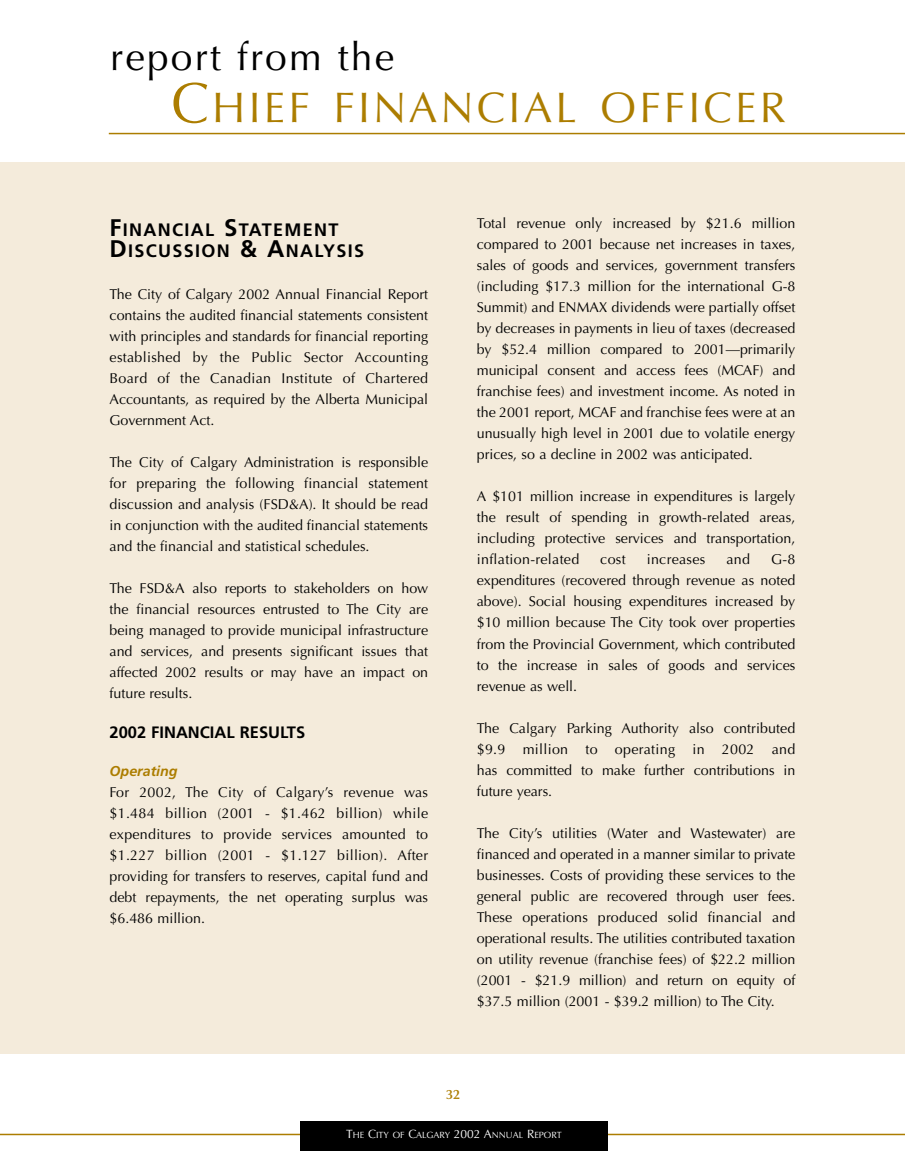
<style>
.page{position:relative;width:905px;height:1175px;background:#fff}
.page>*{position:absolute;margin:0;border:0;box-sizing:border-box;transform-origin:0 0}
.t1{font:42.75px "Optima";letter-spacing:.075em;color:#ac7d00}
.t2{font:39px "Optima";letter-spacing:.055em;color:#000}
.t3{font:700 18px/21px "Frutiger";letter-spacing:.075em;color:#000}
.t4{font:700 16.5px "Frutiger";color:#000}
.t5{font:14.25px/21px "Optima";color:#000;text-align:justify}
.t6{font:italic 700 14.25px "Frutiger";color:#ac7d00}
.t7{font:14.25px "Optima";letter-spacing:.02em;color:#000}
.t8{font:600 13.5px "Optima";color:#ac7d00}
.t9{font:9px "Optima";color:#fff}
.s1{font-size:57px}
.s2{font-size:24px}
.s3{font-size:12px}
</style>
<div class="page">
<hr style="left:608px;top:1133px;width:296px;height:2px;background:#ac7d00">
<hr style="left:0;top:1133px;width:300px;height:2px;background:#ac7d00">
<div style="left:300px;top:1120px;width:307px;height:30px;background:#000"></div>
<hr style="left:109px;top:133px;width:795px;height:1px;background:#ac7d00">
<div style="left:0;top:162px;width:904px;height:891px;background:#f4ebdb"></div>
<h2 class="t2" style="left:110px;top:40px;width:285px">report from the</h2>
<h1 class="t1" style="left:171px;top:90px;width:616px"><span class="s1">C</span>HIEF FINANCIAL OFFICER</h1>
<p class="t3" style="left:110px;top:220px;width:256px"><span class="s2">F</span>INANCIAL <span class="s2">S</span>TATEMENT<br><span class="s2">D</span>ISCUSSION <span class="s2">&amp; A</span>NALYSIS</p>
<p class="t5" style="left:110px;top:285px;width:320px">The City of Calgary 2002 Annual Financial Report contains the audited financial statements consistent with principles and standards for financial reporting established by the Public Sector Accounting Board of the Canadian Institute of Chartered Accountants, as required by the Alberta Municipal Government Act.</p>
<p class="t5" style="left:110px;top:453px;width:320px">The City of Calgary Administration is responsible for preparing the following financial statement discussion and analysis (FSD&amp;A). It should be read in conjunction with the audited financial statements and the financial and statistical schedules.</p>
<p class="t5" style="left:110px;top:579px;width:320px">The FSD&amp;A also reports to stakeholders on how the financial resources entrusted to The City are being managed to provide municipal infrastructure and services, and presents significant issues that affected 2002 results or may have an impact on future results.</p>
<p class="t4" style="left:110px;top:725px;width:197px">2002 FINANCIAL RESULTS</p>
<p class="t6" style="left:110px;top:765px;width:70px">Operating</p>
<p class="t5" style="left:110px;top:783px;width:320px">For 2002, The City of Calgary’s revenue was $1.484 billion (2001 - $1.462 billion) while expenditures to provide services amounted to $1.227 billion (2001 - $1.127 billion). After providing for transfers to reserves, capital fund and debt repayments, the net operating surplus was $6.486 million.</p>
<p class="t5" style="left:477px;top:214px;width:320px">Total revenue only increased by $21.6 million compared to 2001 because net increases in taxes, sales of goods and services, government transfers (including $17.3 million for the international G-8<br>Summit) and ENMAX dividends were partially offset by decreases in payments in lieu of taxes (decreased by $52.4 million compared to 2001—primarily municipal consent and access fees (MCAF) and franchise fees) and investment income. As noted in the 2001 report, MCAF and franchise fees were at an unusually high level in 2001 due to volatile energy prices, so a decline in 2002 was anticipated.</p>
<p class="t5" style="left:477px;top:487px;width:320px">A $101 million increase in expenditures is largely the result of spending in growth-related areas, including protective services and transportation, inflation-related</p>
<p class="t5" style="left:600px;top:550px;width:27px">cost</p>
<p class="t7" style="left:646px;top:554px;width:60px">increases</p>
<p class="t5" style="left:726px;top:550px;width:25px">and</p>
<p class="t5" style="left:477px;top:550px;width:320px;text-indent:294px">G-8 expenditures (recovered through revenue as noted above). Social housing expenditures increased by $10 million because The City took over properties from the Provincial Government, which contributed to the increase in sales of goods and services revenue as well.</p>
<p class="t5" style="left:477px;top:718px;width:320px">The Calgary Parking Authority also contributed $9.9 million to operating in 2002 and has committed to make further contributions in future years.</p>
<p class="t5" style="left:477px;top:823px;width:320px">The City’s utilities (Water and Wastewater) are financed and operated in a manner similar to private businesses. Costs of providing these services to the general public are recovered through user fees.<br>These operations produced solid financial and operational results. The utilities contributed taxation on utility revenue (franchise fees) of $22.2 million (2001 - $21.9 million) and return on equity of $37.5 million (2001 - $39.2 million) to The City.</p>
<p class="t8" style="left:446px;top:1088px;width:16px">32</p>
<p class="t9" style="left:346px;top:1131px;width:217px"><span class="s3">T</span>HE <span class="s3">C</span>ITY OF <span class="s3">C</span>ALGARY <span class="s3">2002 A</span>NNUAL <span class="s3">R</span>EPORT</p>
</div>
